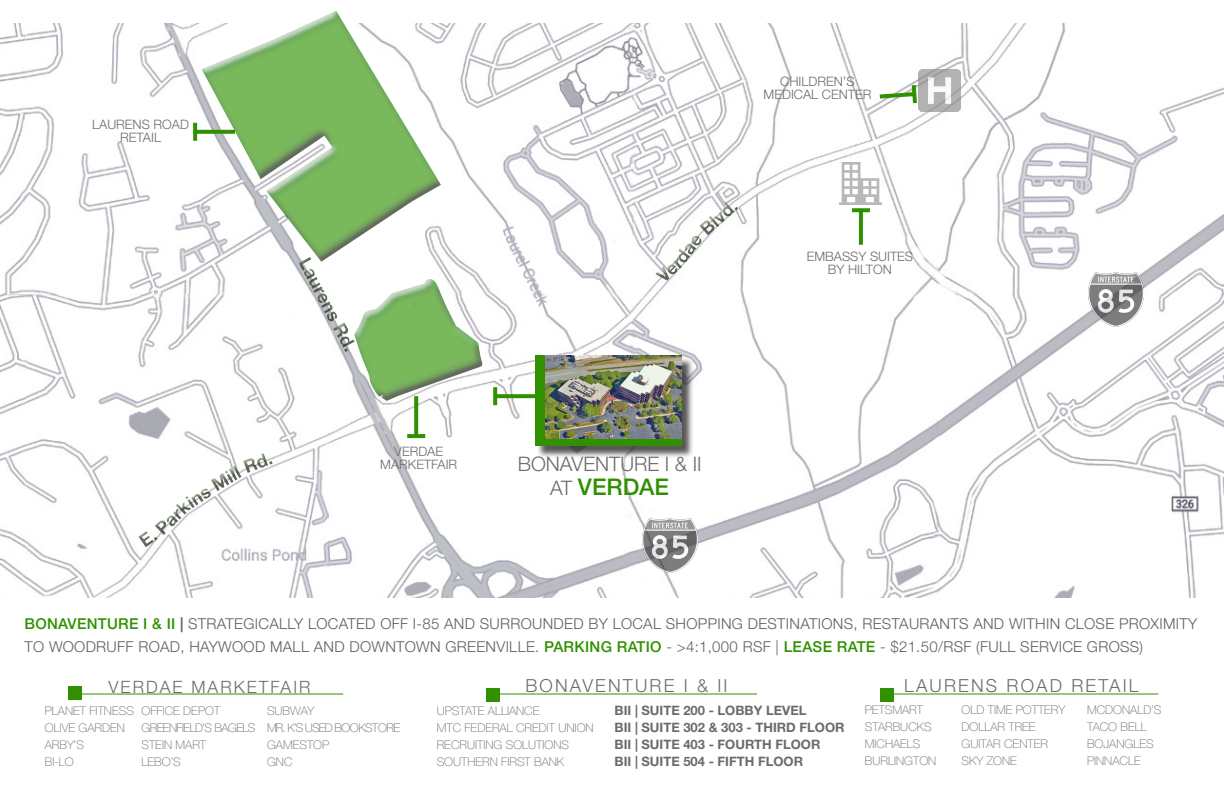
<style>
.page{position:relative;width:1224px;height:792px;background:#fff}
.page>*{position:absolute;margin:0;border:0;box-sizing:border-box;transform-origin:0 0}
.t1{font:500 23px "Helvetica Neue LT Std";color:#309000}
.t2{font:300 20px "Helvetica Neue LT Std";color:#6b6b6e}
.t3{font:300 18px "Helvetica Neue LT Std";letter-spacing:.12em;color:#6b6b6e}
.t4{font:300 17px "Helvetica Neue LT Std";letter-spacing:.12em;color:#6b6b6e}
.t5{font:300 15px/23px "Helvetica Neue LT Std";letter-spacing:.02em;color:#5f5f62}
.t6{font:700 13px "Helvetica Neue LT Std";color:#6b6b6e}
.t7{font:300 13px "Helvetica Neue LT Std";color:#6b6b6e}
.t8{font:100 12px "Helvetica Neue LT Std";color:#6b6b6e}
.t9{font:100 12px "Helvetica Neue LT Std";letter-spacing:-.04em;color:#6b6b6e}
.t10{font:100 12px "Helvetica Neue LT Std";letter-spacing:-.05em;color:#6b6b6e}
.s1{font-weight:300;font-size:20px;color:#6b6b6e}
.s2{font-weight:500;color:#309000}
.s3{font-weight:500}
</style>
<div class="page">
<img style="left:0;top:24px;width:1224px;height:574px">
<img style="left:1089px;top:273px;width:54px;height:54px">
<img style="left:643px;top:518px;width:54px;height:55px">
<div style="left:537px;top:357px;width:157px;height:102px;background:#231f20;opacity:.75"></div>
<div style="left:535px;top:356px;width:146px;height:90px;background:#309000"></div>
<img style="left:546px;top:356px;width:135px;height:82px">
<svg style="left:497px;top:394px;width:38px;height:4px"></svg>
<svg style="left:493px;top:387px;width:4px;height:18px"></svg>
<svg style="left:276px;top:262px;width:121px;height:167px"></svg>
<div style="left:291px;top:250px;width:69px;height:106px;background:#fff"></div>
<div style="left:295px;top:253px;width:66px;height:106px;background:#231f20;opacity:.75"></div>
<svg style="left:642px;top:149px;width:179px;height:156px"></svg>
<div style="left:648px;top:195px;width:96px;height:85px;background:#fff;opacity:.75"></div>
<div style="left:650px;top:203px;width:95px;height:85px;background:#231f20;opacity:.75"></div>
<svg style="left:119px;top:411px;width:200px;height:180px"></svg>
<svg style="left:299px;top:257px;width:184px;height:144px"></svg>
<div style="left:354px;top:278px;width:129px;height:113px;background:#fff;opacity:.75"></div>
<div style="left:355px;top:281px;width:128px;height:120px;background:#231f20;opacity:.75"></div>
<svg style="left:414px;top:396px;width:4px;height:38px"></svg>
<svg style="left:407px;top:434px;width:18px;height:4px"></svg>
<hr style="left:82px;top:694px;width:261px;height:1px;background:#309000">
<div style="left:68px;top:686px;width:14px;height:14px;background:#309000"></div>
<hr style="left:500px;top:694px;width:257px;height:1px;background:#309000">
<div style="left:486px;top:688px;width:14px;height:13px;background:#309000"></div>
<hr style="left:887px;top:694px;width:271px;height:1px;background:#309000">
<img style="left:919px;top:70px;width:42px;height:41px">
<svg style="left:876px;top:81px;width:43px;height:26px"></svg>
<img style="left:839px;top:163px;width:42px;height:42px">
<svg style="left:859px;top:212px;width:4px;height:33px"></svg>
<svg style="left:852px;top:208px;width:18px;height:4px"></svg>
<div style="left:201px;top:10px;width:241px;height:252px;background:#231f20;opacity:.75"></div>
<svg style="left:197px;top:130px;width:38px;height:4px"></svg>
<svg style="left:193px;top:123px;width:4px;height:18px"></svg>
<div style="left:880px;top:688px;width:14px;height:13px;background:#309000"></div>
<p class="t7" style="left:92px;top:117px;width:98px">LAURENS ROAD</p>
<p class="t7" style="left:120px;top:130px;width:42px">RETAIL</p>
<p class="t7" style="left:780px;top:74px;width:76px">CHILDREN’S</p>
<p class="t7" style="left:764px;top:87px;width:109px">MEDICAL CENTER</p>
<p class="t7" style="left:807px;top:248px;width:108px">EMBASSY SUITES</p>
<p class="t7" style="left:828px;top:261px;width:66px">BY HILTON</p>
<p class="t7" style="left:394px;top:443px;width:50px">VERDAE</p>
<p class="t7" style="left:380px;top:456px;width:79px">MARKETFAIR</p>
<p class="t2" style="left:518px;top:452px;width:185px">BONAVENTURE I &amp; II</p>
<p class="t1" style="left:550px;top:474px;width:121px"><span class="s1">AT</span> VERDAE</p>
<p class="t5" style="left:24px;top:611px;width:1174px"><span class="s2">BONAVENTURE I &amp; II</span> <span class="s3">|</span> STRATEGICALLY LOCATED OFF I-85 AND SURROUNDED BY LOCAL SHOPPING DESTINATIONS, RESTAURANTS AND WITHIN CLOSE PROXIMITY<br>TO WOODRUFF ROAD, HAYWOOD MALL AND DOWNTOWN GREENVILLE. <span class="s2">PARKING RATIO</span> - &gt;4:1,000 RSF | <span class="s2">LEASE RATE</span> - $21.50/RSF (FULL SERVICE GROSS)</p>
<p class="t4" style="left:108px;top:676px;width:204px">VERDAE MARKETFAIR</p>
<p class="t8" style="left:45px;top:703px;width:91px">PLANET FITNESS</p>
<p class="t8" style="left:45px;top:720px;width:82px">OLIVE GARDEN</p>
<p class="t8" style="left:45px;top:737px;width:41px">ARBY’S</p>
<p class="t8" style="left:45px;top:754px;width:30px">BI-LO</p>
<p class="t8" style="left:142px;top:703px;width:80px">OFFICE DEPOT</p>
<p class="t10" style="left:142px;top:720px;width:115px">GREENFIELD’S BAGELS</p>
<p class="t8" style="left:142px;top:737px;width:66px">STEIN MART</p>
<p class="t8" style="left:142px;top:754px;width:41px">LEBO’S</p>
<p class="t8" style="left:267px;top:703px;width:49px">SUBWAY</p>
<p class="t9" style="left:267px;top:720px;width:135px">MR. K’S USED BOOKSTORE</p>
<p class="t8" style="left:267px;top:737px;width:64px">GAMESTOP</p>
<p class="t8" style="left:267px;top:754px;width:27px">GNC</p>
<p class="t3" style="left:525px;top:674px;width:204px">BONAVENTURE I &amp; II</p>
<p class="t8" style="left:437px;top:703px;width:104px">UPSTATE ALLIANCE</p>
<p class="t8" style="left:437px;top:720px;width:158px">MTC FEDERAL CREDIT UNION</p>
<p class="t8" style="left:437px;top:737px;width:134px">RECRUITING SOLUTIONS</p>
<p class="t8" style="left:437px;top:754px;width:129px">SOUTHERN FIRST BANK</p>
<p class="t6" style="left:615px;top:703px;width:193px">BII | SUITE 200 - LOBBY LEVEL</p>
<p class="t6" style="left:615px;top:720px;width:231px">BII | SUITE 302 &amp; 303 - THIRD FLOOR</p>
<p class="t6" style="left:615px;top:737px;width:207px">BII | SUITE 403 - FOURTH FLOOR</p>
<p class="t6" style="left:615px;top:754px;width:190px">BII | SUITE 504 - FIFTH FLOOR</p>
<p class="t3" style="left:904px;top:675px;width:236px">LAURENS ROAD RETAIL</p>
<p class="t8" style="left:865px;top:703px;width:60px">PETSMART</p>
<p class="t8" style="left:865px;top:720px;width:68px">STARBUCKS</p>
<p class="t8" style="left:865px;top:737px;width:57px">MICHAELS</p>
<p class="t8" style="left:865px;top:754px;width:73px">BURLINGTON</p>
<p class="t8" style="left:962px;top:703px;width:105px">OLD TIME POTTERY</p>
<p class="t8" style="left:962px;top:720px;width:76px">DOLLAR TREE</p>
<p class="t8" style="left:962px;top:737px;width:88px">GUITAR CENTER</p>
<p class="t8" style="left:962px;top:754px;width:57px">SKY ZONE</p>
<p class="t8" style="left:1087px;top:703px;width:76px">MCDONALD’S</p>
<p class="t8" style="left:1087px;top:720px;width:61px">TACO BELL</p>
<p class="t8" style="left:1087px;top:737px;width:68px">BOJANGLES</p>
<p class="t8" style="left:1087px;top:754px;width:55px">PINNACLE</p>
</div>
